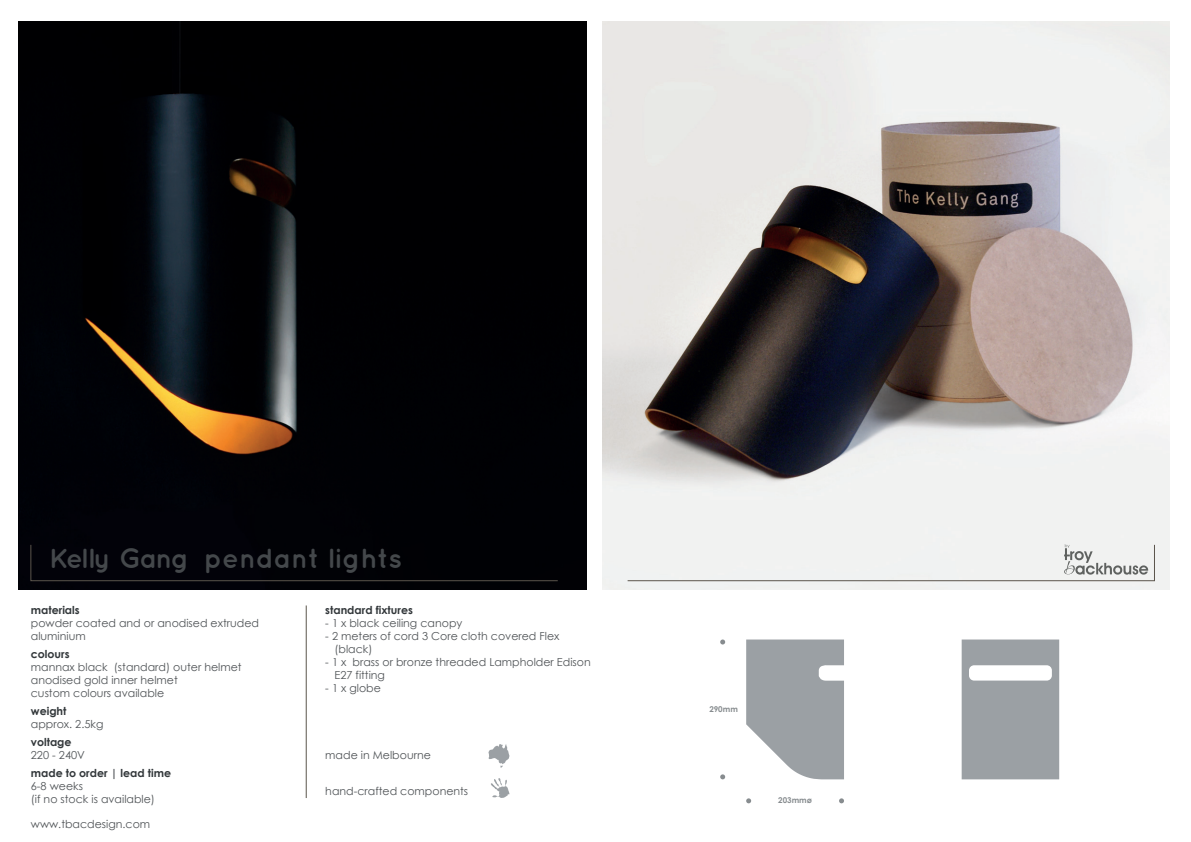
<style>
.page{position:relative;width:1191px;height:842px;background:#fff}
.page>*{position:absolute;margin:0;border:0;box-sizing:border-box;transform-origin:0 0}
.t1{font:700 27.6px "Quicksand";color:#44484b}
.t2{font:11px/13px "Century Gothic";color:#505457}
.t3{font:700 11px "Century Gothic";color:#32373a}
.t4{font:700 8px "Century Gothic";color:#878c8f}
</style>
<div class="page">
<img style="left:18px;top:22px;width:568px;height:567px">
<img style="left:602px;top:22px;width:568px;height:567px">
<div style="left:31px;top:544px;width:527px;height:37px;background:#010206"></div>
<div style="left:627px;top:544px;width:527px;height:37px;background:#f1f2f1"></div>
<svg style="left:488px;top:744px;width:21px;height:23px"></svg>
<svg style="left:491px;top:778px;width:18px;height:20px"></svg>
<hr style="left:306px;top:605px;width:1px;height:193px;background:#5b554c">
<svg style="left:720px;top:774px;width:5px;height:5px"></svg>
<svg style="left:746px;top:798px;width:5px;height:5px"></svg>
<svg style="left:839px;top:798px;width:5px;height:5px"></svg>
<svg style="left:720px;top:639px;width:5px;height:5px"></svg>
<svg style="left:746px;top:639px;width:98px;height:140px;background:#a9adb1"></svg>
<svg style="left:961px;top:639px;width:98px;height:140px;background:#a5a9ad"></svg>
<h1 class="t1" style="left:49px;top:541px;width:354px">Kelly Gang pendant lights</h1>
<p class="t3" style="left:31px;top:603px;width:50px">materials</p>
<p class="t2" style="left:31px;top:616px;width:230px">powder coated and or anodised extruded aluminium</p>
<p class="t3" style="left:31px;top:647px;width:40px">colours</p>
<p class="t2" style="left:31px;top:660px;width:212px">mannax black (standard) outer helmet anodised gold inner helmet<br>custom colours available</p>
<p class="t3" style="left:31px;top:704px;width:37px">weight</p>
<p class="t2" style="left:31px;top:717px;width:74px">approx. 2.5kg</p>
<p class="t3" style="left:31px;top:735px;width:42px">voltage</p>
<p class="t2" style="left:31px;top:748px;width:56px">220 - 240V</p>
<p class="t3" style="left:31px;top:766px;width:142px">made to order | lead time</p>
<p class="t2" style="left:31px;top:779px;width:126px">6-8 weeks<br>(if no stock is available)</p>
<p class="t2" style="left:31px;top:817px;width:121px">www.tbacdesign.com</p>
<p class="t3" style="left:325px;top:603px;width:89px">standard fixtures</p>
<p class="t2" style="left:325px;top:616px;width:139px">- 1 x black ceiling canopy</p>
<p class="t2" style="left:334px;top:629px;width:226px;text-indent:-9px">- 2 meters of cord 3 Core cloth covered Flex (black)</p>
<p class="t2" style="left:334px;top:655px;width:258px;text-indent:-9px">- 1 x brass or bronze threaded Lampholder Edison<br>E27 fitting</p>
<p class="t2" style="left:325px;top:681px;width:57px">- 1 x globe</p>
<p class="t2" style="left:325px;top:749px;width:107px">made in Melbourne</p>
<p class="t2" style="left:325px;top:784px;width:144px">hand-crafted components</p>
<p class="t4" style="left:709px;top:704px;width:30px">290mm</p>
<p class="t4" style="left:778px;top:795px;width:35px">203mmø</p>
</div>
